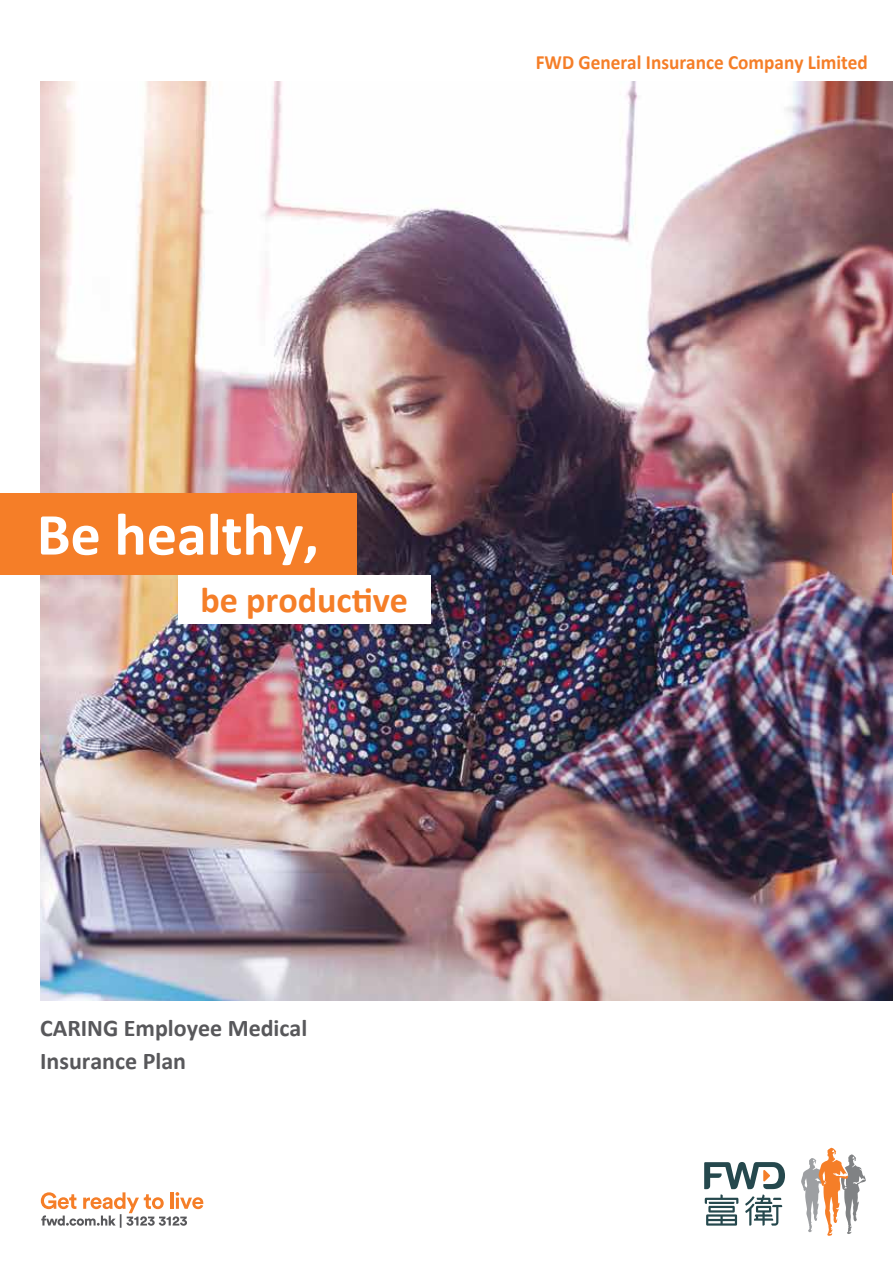
<style>
.page{position:relative;width:893px;height:1263px;background:#fff}
.page>*{position:absolute;margin:0;border:0;box-sizing:border-box;transform-origin:0 0}
.t1{font:700 60.15px "Calibri";color:#fff}
.t2{font:700 36.15px "Calibri";color:#f57e28}
.t3{font:700 24px/32.2px "Calibri";color:#58585b}
.t4{font:700 20.25px "Calibri";color:#f57e28;scale:.95 1}
</style>
<div class="page">
<img style="left:41px;top:82px;width:852px;height:918px">
<div style="left:0;top:493px;width:357px;height:82px;background:#f57e28"></div>
<div style="left:178px;top:575px;width:253px;height:49px;background:#fff"></div>
<svg style="left:801px;top:1148px;width:65px;height:88px"></svg>
<svg style="left:704px;top:1162px;width:81px;height:63px"></svg>
<svg style="left:41px;top:1192px;width:162px;height:36px"></svg>
<p class="t4" style="left:536px;top:49px;width:351px">FWD General Insurance Company Limited</p>
<h1 class="t1" style="left:37px;top:497px;width:284px">Be healthy,</h1>
<h2 class="t2" style="left:200px;top:577px;width:209px">be productive</h2>
<p class="t3" style="left:40px;top:1011px;width:269px">CARING Employee Medical<br>Insurance Plan</p>
</div>
